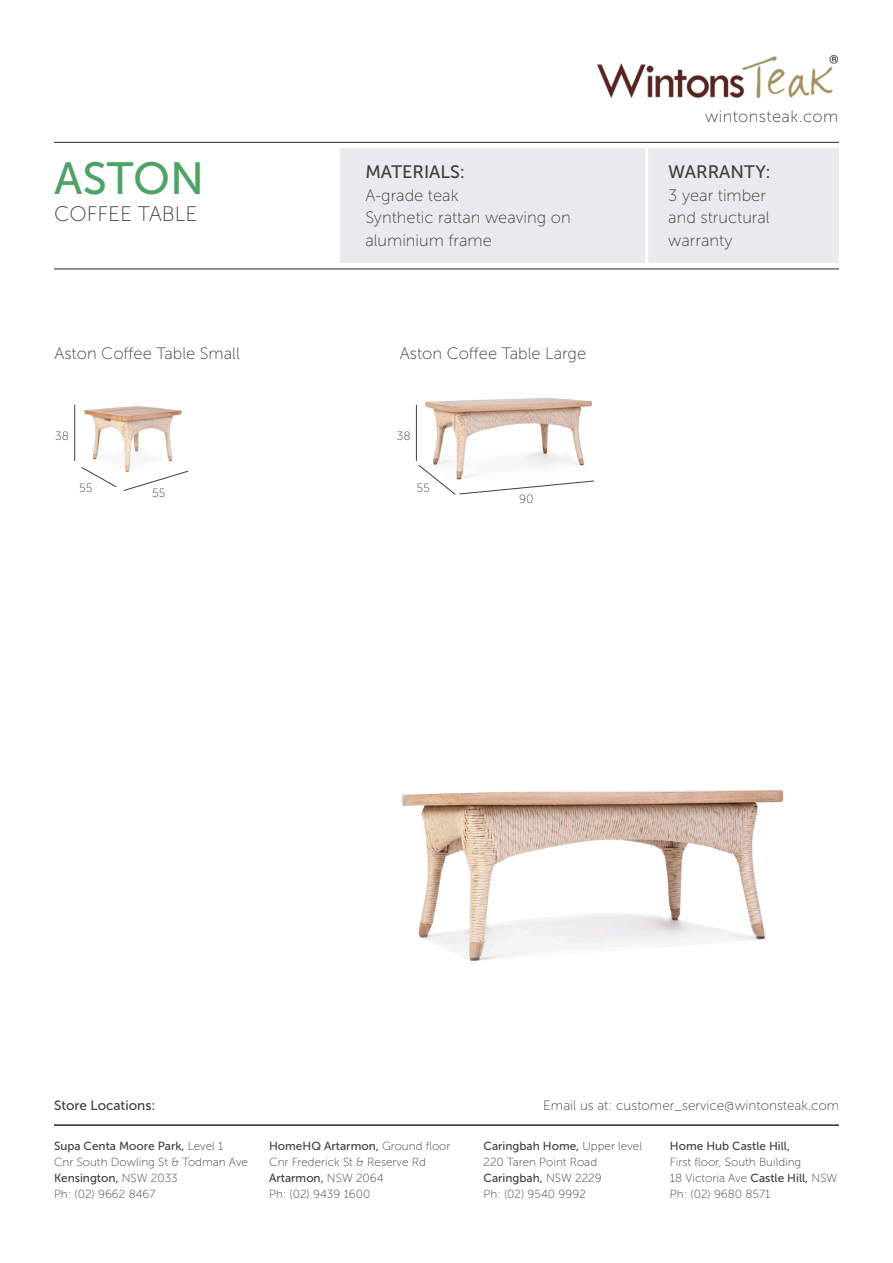
<style>
.page{position:relative;width:893px;height:1263px;background:#fff}
.page>*{position:absolute;margin:0;border:0;box-sizing:border-box;transform-origin:0 0}
.t1{font:45px "Museo Sans 500";color:#4ea266}
.t2{font:21px "Museo Sans 100";color:#3e3e3f}
.t3{font:18px "Museo Sans 500";color:#3e3e3f}
.t4{font:16.5px/22.5px "Museo Sans 100";color:#3e3e3f}
.t5{font:16.5px "Museo Sans 100";letter-spacing:.025em;color:#3e3e3f}
.t6{font:13.5px "Museo Sans 100";color:#3e3e3f}
.t7{font:13.5px "Museo Sans 500";color:#3e3e3f}
.t8{font:12px "Museo Sans 100";color:#3e3e3f}
.t9{font:11.7px/15.9px "Museo Sans 100";color:#3e3e3f}
.t10{font:11.7px "Museo Sans 500";color:#3e3e3f}
.s1{font-family:"Museo Sans 100"}
.s2{font-family:"Museo Sans 500"}
</style>
<div class="page">
<div style="left:340px;top:148px;width:498px;height:115px;background:#e9eaeb"></div>
<hr style="left:645px;top:148px;width:3px;height:115px;background:#fff">
<img style="left:598px;top:56px;width:239px;height:42px">
<hr style="left:54px;top:1125px;width:785px;height:1px;background:#3e3e3f">
<img style="left:84px;top:406px;width:98px;height:65px">
<img style="left:415px;top:398px;width:177px;height:67px">
<img style="left:402px;top:790px;width:382px;height:171px">
<hr style="left:74px;top:405px;width:1px;height:56px;background:#3e3e3f">
<hr style="left:416px;top:405px;width:1px;height:56px;background:#3e3e3f">
<svg style="left:81px;top:467px;width:36px;height:20px"></svg>
<svg style="left:123px;top:471px;width:66px;height:20px"></svg>
<svg style="left:418px;top:465px;width:176px;height:30px"></svg>
<hr style="left:54px;top:142px;width:785px;height:1px;background:#3e3e3f">
<hr style="left:54px;top:268px;width:785px;height:1px;background:#3e3e3f">
<p class="t1" style="left:54px;top:154px;width:152px">ASTON</p>
<p class="t2" style="left:54px;top:203px;width:145px">COFFEE TABLE</p>
<p class="t3" style="left:365px;top:162px;width:101px">MATERIALS:</p>
<p class="t4" style="left:365px;top:184px;width:207px">A-grade teak<br>Synthetic rattan weaving on aluminium frame</p>
<p class="t4" style="left:54px;top:342px;width:187px">Aston Coffee Table Small</p>
<p class="t4" style="left:400px;top:342px;width:188px">Aston Coffee Table Large</p>
<p class="t8" style="left:55px;top:429px;width:15px">38</p>
<p class="t8" style="left:397px;top:429px;width:15px">38</p>
<p class="t8" style="left:79px;top:481px;width:15px">55</p>
<p class="t8" style="left:417px;top:481px;width:15px">55</p>
<p class="t8" style="left:152px;top:487px;width:15px">55</p>
<p class="t8" style="left:519px;top:492px;width:16px">90</p>
<h3 class="t5" style="left:705px;top:107px;width:135px">wintonsteak.com</h3>
<p class="t3" style="left:668px;top:162px;width:104px">WARRANTY:</p>
<p class="t4" style="left:668px;top:184px;width:103px">3 year timber and structural warranty</p>
<p class="t7" style="left:54px;top:1098px;width:103px">Store Locations:</p>
<p class="t6" style="left:543px;top:1098px;width:298px">Email us at: customer_service@wintonsteak.com</p>
<p class="t10" style="left:269px;top:1140px;width:183px">HomeHQ Artarmon, <span class="s1">Ground floor</span></p>
<p class="t9" style="left:269px;top:1154px;width:158px">Cnr Frederick St &amp; Reserve Rd</p>
<p class="t10" style="left:269px;top:1172px;width:116px">Artarmon, <span class="s1">NSW 2064</span></p>
<p class="t9" style="left:269px;top:1186px;width:103px">Ph: (02) 9439 1600</p>
<p class="t10" style="left:54px;top:1140px;width:171px">Supa Centa Moore Park, <span class="s1">Level 1</span></p>
<p class="t9" style="left:54px;top:1154px;width:195px">Cnr South Dowling St &amp; Todman Ave</p>
<p class="t10" style="left:54px;top:1172px;width:125px">Kensington, <span class="s1">NSW 2033</span></p>
<p class="t9" style="left:54px;top:1186px;width:103px">Ph: (02) 9662 8467</p>
<p class="t10" style="left:484px;top:1140px;width:160px">Caringbah Home, <span class="s1">Upper level</span></p>
<p class="t9" style="left:484px;top:1154px;width:115px">220 Taren Point Road</p>
<p class="t10" style="left:484px;top:1172px;width:120px">Caringbah, <span class="s1">NSW 2229</span></p>
<p class="t9" style="left:484px;top:1186px;width:104px">Ph: (02) 9540 9992</p>
<p class="t10" style="left:670px;top:1140px;width:122px">Home Hub Castle Hill,</p>
<p class="t9" style="left:670px;top:1154px;width:169px">First floor, South Building<br>18 Victoria Ave <span class="s2">Castle Hill,</span> NSW<br>Ph: (02) 9680 8571</p>
</div>
